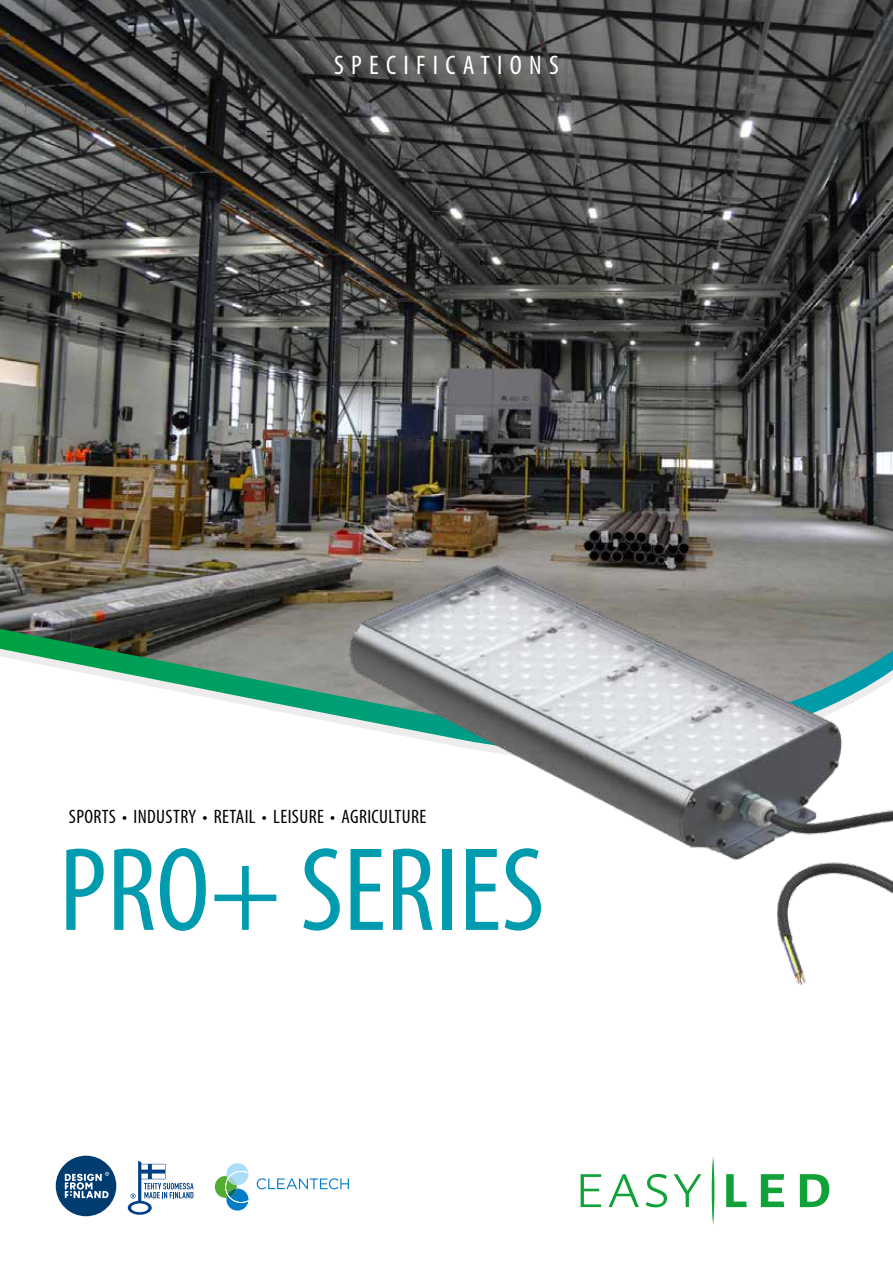
<style>
.page{position:relative;width:893px;height:1263px;background:#fff}
.page>*{position:absolute;margin:0;border:0;box-sizing:border-box;transform-origin:0 0}
.t1{font:condensed 120px "Myriad Pro";color:#009bae}
.t2{font:condensed 27px "Myriad Pro";letter-spacing:.27em;color:#fff}
.t3{font:condensed 19.5px "Myriad Pro";letter-spacing:.02em;color:#000}
</style>
<div class="page">
<svg style="left:215px;top:1163px;width:33px;height:47px"></svg>
<svg style="left:257px;top:1178px;width:92px;height:12px"></svg>
<svg style="left:128px;top:1161px;width:66px;height:54px"></svg>
<div style="left:56px;top:1156px;width:60px;height:60px;background:#003c70;border-radius:50%"></div>
<svg style="left:65px;top:1172px;width:44px;height:26px"></svg>
<svg style="left:581px;top:1174px;width:20px;height:33px"></svg>
<svg style="left:609px;top:1174px;width:30px;height:33px"></svg>
<svg style="left:646px;top:1174px;width:21px;height:33px"></svg>
<svg style="left:674px;top:1174px;width:27px;height:33px"></svg>
<svg style="left:726px;top:1174px;width:21px;height:33px"></svg>
<svg style="left:761px;top:1174px;width:23px;height:33px"></svg>
<svg style="left:800px;top:1174px;width:29px;height:33px"></svg>
<svg style="left:712px;top:1156px;width:2px;height:69px"></svg>
<img style="left:0;top:0;width:893px;height:719px">
<img style="left:319px;top:498px;width:574px;height:487px">
<h2 class="t2" style="left:334px;top:49px;width:226px">SPECIFICATIONS</h2>
<p class="t3" style="left:69px;top:804px;width:359px">SPORTS • INDUSTRY • RETAIL • LEISURE • AGRICULTURE</p>
<h1 class="t1" style="left:59px;top:818px;width:487px">PRO+ SERIES</h1>
</div>
